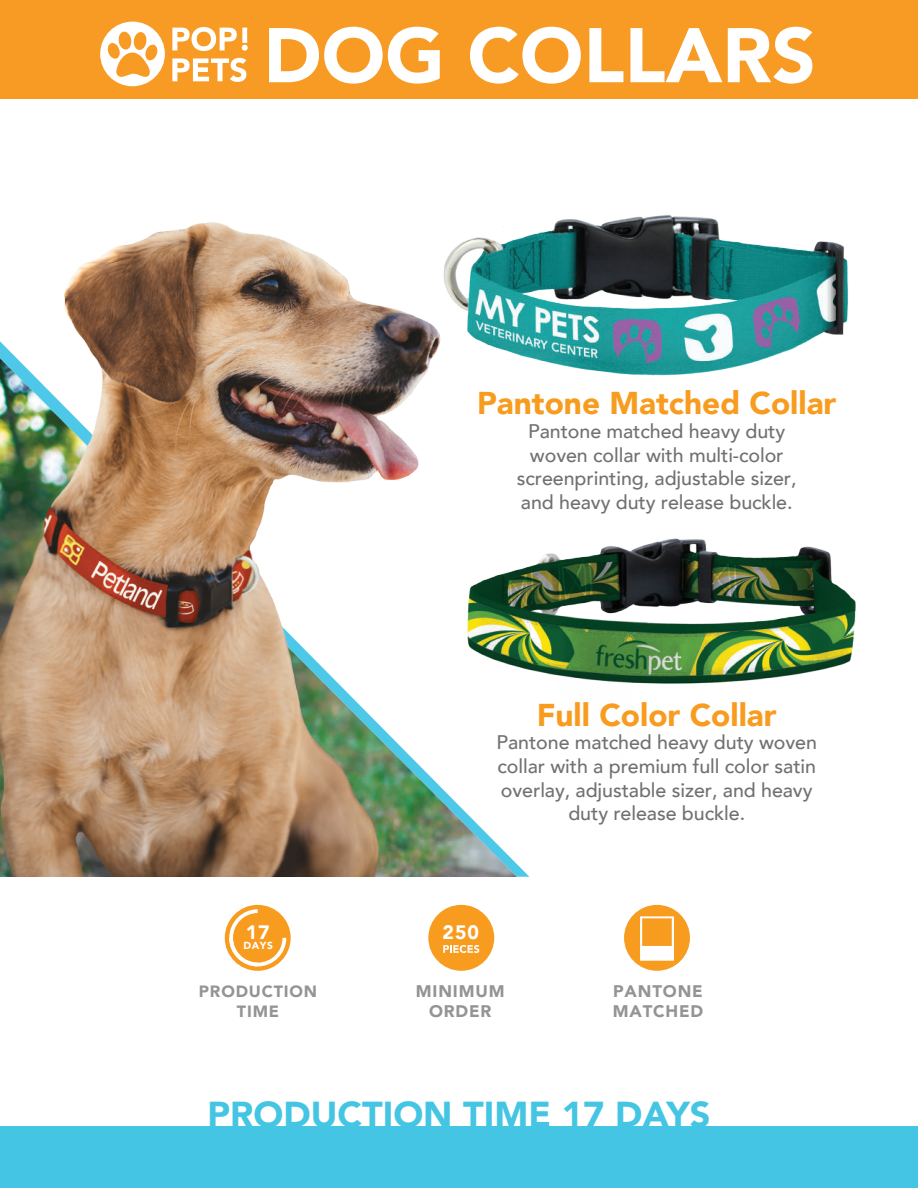
<style>
.page{position:relative;width:918px;height:1188px;background:#fff}
.page>*{position:absolute;margin:0;border:0;box-sizing:border-box;transform-origin:0 0}
.t1{font:900 76.5px "Avenir";color:#fff}
.t2{font:900 36px "Avenir";color:#44c5e3}
.t3{font:900 31.5px "Avenir";color:#f89c20}
.t4{font:500 19.65px/23.5px "Avenir";letter-spacing:-.005em;color:#707271;text-align:center}
.t5{font:900 19.35px "Avenir";color:#fff}
.t6{font:900 16.8px/20.1px "Avenir";letter-spacing:.05em;color:#959494;text-align:center}
.t7{font:900 16.35px/19.5px "Avenir";letter-spacing:.05em;color:#959494;text-align:center}
.t8{font:900 10.2px "Avenir";color:#fff}
</style>
<div class="page">
<div style="left:0;top:0;width:918px;height:99px;background:#f89b24"></div>
<div style="left:0;top:1127px;width:918px;height:61px;background:#44c5e3"></div>
<img style="left:0;top:222px;width:530px;height:655px">
<img style="left:427px;top:482px;width:429px;height:245px">
<img style="left:379px;top:215px;width:469px;height:211px">
<svg style="left:225px;top:905px;width:66px;height:66px"></svg>
<svg style="left:229px;top:908px;width:57px;height:58px"></svg>
<div style="left:428px;top:905px;width:66px;height:66px;background:#f89c20;border-radius:50%"></div>
<div style="left:624px;top:905px;width:66px;height:66px;background:#f89c20;border-radius:50%"></div>
<svg style="left:443px;top:945px;width:36px;height:8px"></svg>
<svg style="left:640px;top:916px;width:34px;height:45px"></svg>
<svg style="left:172px;top:27px;width:76px;height:24px"></svg>
<svg style="left:172px;top:58px;width:74px;height:24px"></svg>
<svg style="left:100px;top:22px;width:65px;height:64px"></svg>
<h1 class="t1" style="left:264px;top:24px;width:554px">DOG COLLARS</h1>
<h3 class="t3" style="left:477px;top:385px;width:361px">Pantone Matched Collar</h3>
<p class="t4" style="left:517px;top:421px;width:281px">Pantone matched heavy duty woven collar with multi-color screenprinting, adjustable sizer, and heavy duty release buckle.</p>
<h3 class="t3" style="left:537px;top:697px;width:241px">Full Color Collar</h3>
<p class="t4" style="left:497px;top:733px;width:322px">Pantone matched heavy duty woven collar with a premium full color satin overlay, adjustable sizer, and heavy duty release buckle.</p>
<p class="t5" style="left:246px;top:921px;width:25px">17</p>
<p class="t5" style="left:443px;top:921px;width:38px">250</p>
<p class="t8" style="left:244px;top:940px;width:31px">DAYS</p>
<p class="t7" style="left:199px;top:982px;width:120px">PRODUCTION<br>TIME</p>
<p class="t6" style="left:416px;top:981px;width:90px">MINIMUM<br>ORDER</p>
<p class="t6" style="left:613px;top:981px;width:92px;text-align:left">PANTONE<br>MATCHED</p>
<h2 class="t2" style="left:207px;top:1099px;width:505px">PRODUCTION TIME 17 DAYS</h2>
</div>
